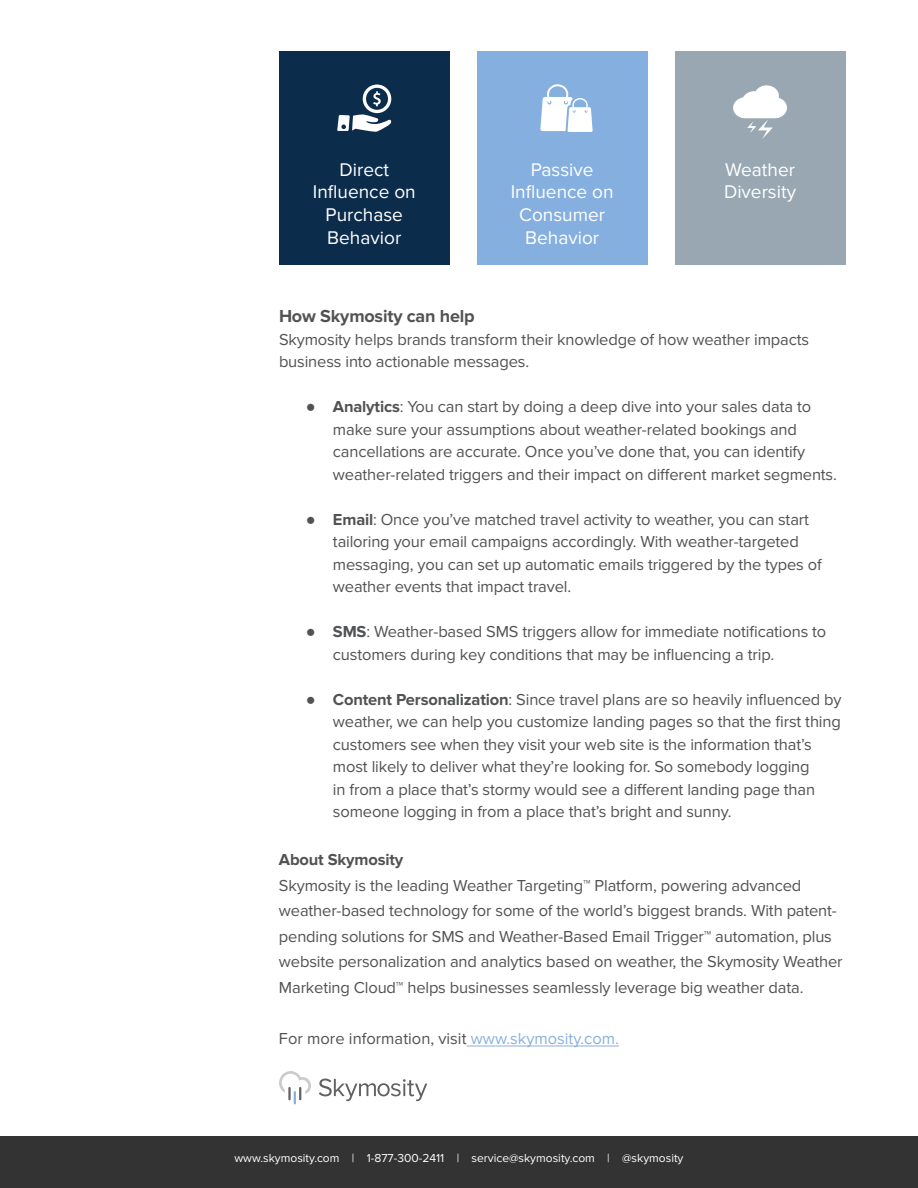
<style>
.page{position:relative;width:918px;height:1188px;background:#fff}
.page>*{position:absolute;margin:0;border:0;box-sizing:border-box;transform-origin:0 0}
.t1{font:19.05px/22.8px "Proxima Nova";color:#fff;text-align:center}
.t2{font:700 18px "Proxima Nova";letter-spacing:-.01em;color:#515254}
.t3{font:16.5px/22.5px "Proxima Nova";letter-spacing:-.01em;color:#515254}
.t4{font:700 16.5px "Proxima Nova";letter-spacing:-.01em;color:#515254}
.t5{font:12px "Proxima Nova";color:#fff}
.s1{font-family:"Arial";font-weight:700}
.s2{font-weight:700}
.s3{color:#89b0de}
</style>
<div class="page">
<div style="left:0;top:1136px;width:918px;height:52px;background:#333"></div>
<hr style="left:467px;top:1046px;width:152px;height:1px;background:#89b0de">
<svg style="left:319px;top:1079px;width:108px;height:22px"></svg>
<svg style="left:279px;top:1071px;width:32px;height:33px"></svg>
<div style="left:675px;top:51px;width:170px;height:213px;background:#98a7b2"></div>
<svg style="left:733px;top:85px;width:54px;height:54px"></svg>
<div style="left:477px;top:51px;width:170px;height:213px;background:#85afdf"></div>
<svg style="left:540px;top:84px;width:53px;height:48px"></svg>
<div style="left:279px;top:51px;width:170px;height:213px;background:#0b2c4b"></div>
<svg style="left:337px;top:85px;width:54px;height:47px"></svg>
<p class="t1" style="left:313px;top:158px;width:104px">Direct<br>Influence on<br>Purchase<br>Behavior</p>
<p class="t1" style="left:511px;top:158px;width:104px">Passive<br>Influence on<br>Consumer<br>Behavior</p>
<p class="t1" style="left:724px;top:158px;width:74px;text-align:left">Weather<br>Diversity</p>
<p class="t2" style="left:279px;top:306px;width:197px">How Skymosity can help</p>
<p class="t3" style="left:279px;top:328px;width:532px">Skymosity helps brands transform their knowledge of how weather impacts business into actionable messages.</p>
<p class="t3" style="left:333px;top:396px;width:505px;text-indent:-27px"><span class="s1">●</span> <span class="s2">Analytics</span>: You can start by doing a deep dive into your sales data to make sure your assumptions about weather-related bookings and cancellations are accurate. Once you’ve done that, you can identify weather-related triggers and their impact on different market segments.</p>
<p class="t3" style="left:333px;top:508px;width:490px;text-indent:-27px"><span class="s1">●</span> <span class="s2">Email</span>: Once you’ve matched travel activity to weather, you can start tailoring your email campaigns accordingly. With weather-targeted messaging, you can set up automatic emails triggered by the types of weather events that impact travel.</p>
<p class="t3" style="left:333px;top:621px;width:495px;text-indent:-27px"><span class="s1">●</span> <span class="s2">SMS</span>: Weather-based SMS triggers allow for immediate notifications to customers during key conditions that may be influencing a trip.</p>
<p class="t3" style="left:333px;top:688px;width:510px;text-indent:-27px"><span class="s1">●</span> <span class="s2">Content Personalization</span>: Since travel plans are so heavily influenced by weather, we can help you customize landing pages so that the first thing customers see when they visit your web site is the information that’s most likely to deliver what they’re looking for. So somebody logging<br>in from a place that’s stormy would see a different landing page than someone logging in from a place that’s bright and sunny.</p>
<p class="t4" style="left:279px;top:850px;width:126px">About Skymosity</p>
<p class="t3" style="left:279px;top:873px;width:565px;line-height:25.5px">Skymosity is the leading Weather Targeting™ Platform, powering advanced weather-based technology for some of the world’s biggest brands. With patent&shy;pending solutions for SMS and Weather-Based Email Trigger™ automation, plus website personalization and analytics based on weather, the Skymosity Weather Marketing Cloud™ helps businesses seamlessly leverage big weather data.</p>
<p class="t3" style="left:279px;top:1027px;width:341px">For more information, visit <span class="s3">www.skymosity.com.</span></p>
<p class="t5" style="left:235px;top:1151px;width:450px">www.skymosity.com | 1-877-300-2411 | service@skymosity.com | @skymosity</p>
</div>
